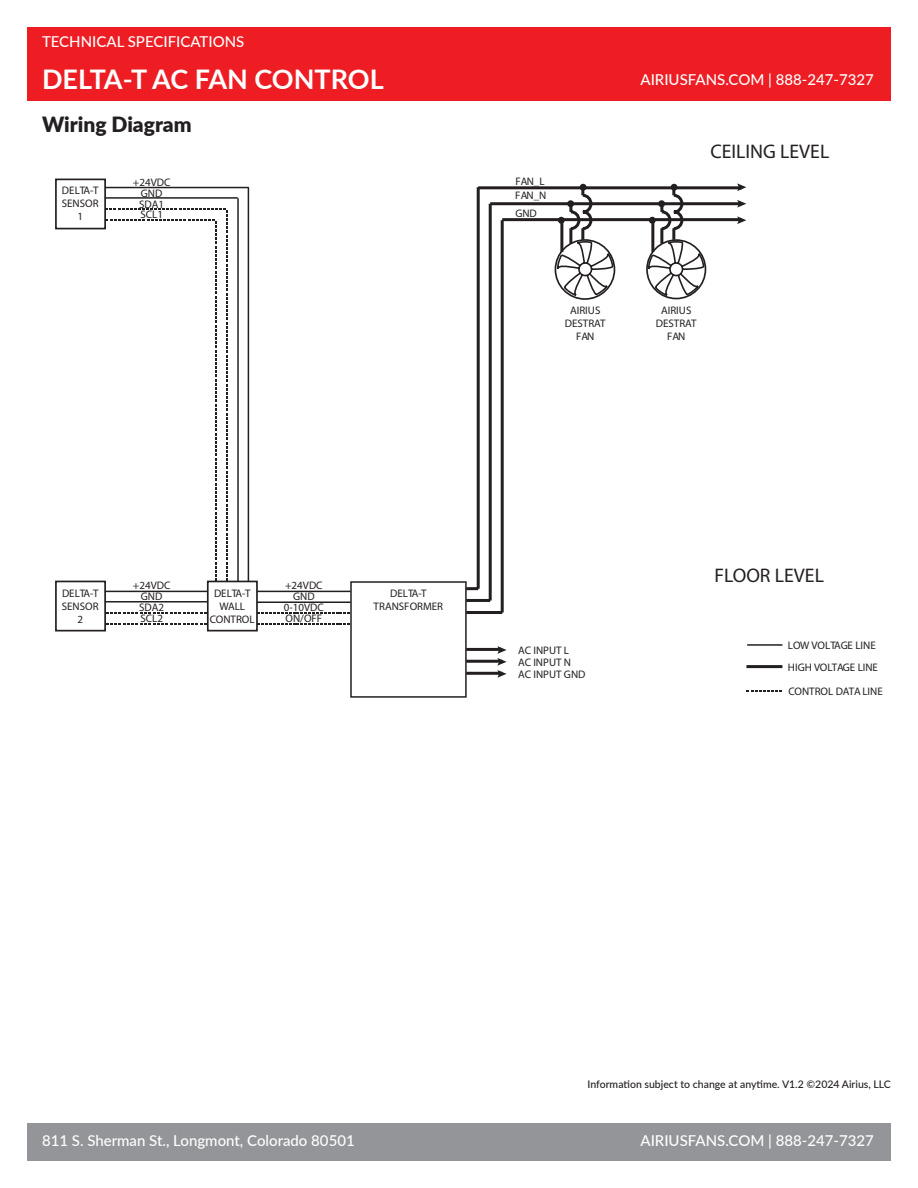
<style>
.page{position:relative;width:918px;height:1188px;background:#fff}
.page>*{position:absolute;margin:0;border:0;box-sizing:border-box;transform-origin:0 0}
.Paragraph_Style_2{font:700 27px "Lato";color:#fff}
.Airius_P{font:900 21px "Lato";color:#231f20}
.t1{font:19.8px "Myriad Pro";color:#231f20}
.Paragraph_Style_2-2{font:500 15px "Lato";color:#fff}
.t2{font:10.95px/13.2px "Myriad Pro";color:#231f20;text-align:center}
.t3{font:500 10.5px "Lato";color:#231f20}
</style>
<div class="page">
<div style="left:27px;top:27px;width:864px;height:73px;background:#ee1d23"></div>
<div style="left:27px;top:1123px;width:864px;height:38px;background:#939598"></div>
<svg style="left:55px;top:178px;width:561px;height:454px"></svg>
<svg style="left:497px;top:646px;width:10px;height:32px"></svg>
<svg style="left:737px;top:183px;width:9px;height:8px"></svg>
<svg style="left:737px;top:200px;width:9px;height:8px"></svg>
<svg style="left:737px;top:216px;width:9px;height:8px"></svg>
<svg style="left:556px;top:184px;width:59px;height:114px"></svg>
<div style="left:567px;top:200px;width:7px;height:7px;background:#231f20;border-radius:50%"></div>
<div style="left:580px;top:184px;width:7px;height:7px;background:#231f20;border-radius:50%"></div>
<div style="left:558px;top:217px;width:7px;height:7px;background:#231f20;border-radius:50%"></div>
<svg style="left:647px;top:184px;width:59px;height:114px"></svg>
<div style="left:658px;top:200px;width:7px;height:7px;background:#231f20;border-radius:50%"></div>
<div style="left:671px;top:184px;width:7px;height:7px;background:#231f20;border-radius:50%"></div>
<div style="left:649px;top:217px;width:7px;height:7px;background:#231f20;border-radius:50%"></div>
<div style="left:350px;top:581px;width:117px;height:117px;border:2px solid #231f20"></div>
<svg style="left:466px;top:587px;width:12px;height:3px"></svg>
<hr style="left:477px;top:187px;width:3px;height:402px;background:#231f20">
<hr style="left:466px;top:599px;width:24px;height:3px;background:#231f20">
<hr style="left:489px;top:204px;width:3px;height:396px;background:#231f20">
<hr style="left:466px;top:611px;width:36px;height:3px;background:#231f20">
<hr style="left:746px;top:665px;width:36px;height:3px;background:#231f20">
<hr style="left:466px;top:648px;width:35px;height:3px;background:#231f20">
<hr style="left:466px;top:660px;width:36px;height:3px;background:#231f20">
<hr style="left:466px;top:672px;width:36px;height:3px;background:#231f20">
<hr style="left:501px;top:220px;width:3px;height:393px;background:#231f20">
<hr style="left:257px;top:591px;width:94px;height:1px;background:#231f20">
<hr style="left:747px;top:644px;width:35px;height:2px;background:#231f20">
<hr style="left:257px;top:601px;width:94px;height:2px;background:#231f20">
<svg style="left:258px;top:612px;width:92px;height:2px"></svg>
<svg style="left:747px;top:691px;width:35px;height:1px"></svg>
<svg style="left:258px;top:623px;width:92px;height:1px"></svg>
<hr style="left:105px;top:591px;width:103px;height:1px;background:#231f20">
<hr style="left:105px;top:601px;width:103px;height:2px;background:#231f20">
<svg style="left:106px;top:612px;width:101px;height:2px"></svg>
<svg style="left:106px;top:623px;width:101px;height:1px"></svg>
<hr style="left:105px;top:187px;width:144px;height:1px;background:#231f20">
<hr style="left:105px;top:197px;width:133px;height:2px;background:#231f20">
<hr style="left:248px;top:187px;width:1px;height:395px;background:#231f20">
<hr style="left:237px;top:198px;width:2px;height:384px;background:#231f20">
<svg style="left:106px;top:208px;width:122px;height:373px"></svg>
<hr style="left:478px;top:186px;width:264px;height:3px;background:#231f20">
<hr style="left:490px;top:202px;width:252px;height:3px;background:#231f20">
<hr style="left:502px;top:218px;width:240px;height:3px;background:#231f20">
<p class="Paragraph_Style_2-2" style="left:42px;top:31px;width:204px">TECHNICAL SPECIFICATIONS</p>
<p class="Paragraph_Style_2" style="left:42px;top:59px;width:343px">DELTA-T AC FAN CONTROL</p>
<p class="Airius_P" style="left:42px;top:109px;width:151px">Wiring Diagram</p>
<p class="t2" style="left:62px;top:183px;width:38px">DELTA-T<br>SENSOR<br>1</p>
<p class="t2" style="left:133px;top:176px;width:39px;line-height:10.9px">+24VDC<br>GND<br>SDA1</p>
<p class="t2" style="left:515px;top:173px;width:33px;line-height:14.7px;text-align:left">FAN_L<br>FAN_N</p>
<p class="t2" style="left:140px;top:208px;width:24px">SCL1</p>
<p class="t2" style="left:515px;top:207px;width:23px">GND</p>
<p class="Paragraph_Style_2-2" style="left:640px;top:69px;width:235px">AIRIUSFANS.COM | 888-247-7327</p>
<h3 class="t1" style="left:710px;top:139px;width:121px">CEILING LEVEL</h3>
<p class="t2" style="left:565px;top:304px;width:42px">AIRIUS<br>DESTRAT<br>FAN</p>
<p class="t2" style="left:656px;top:304px;width:42px">AIRIUS<br>DESTRAT<br>FAN</p>
<p class="t2" style="left:62px;top:586px;width:38px">DELTA-T<br>SENSOR<br>2</p>
<p class="t2" style="left:133px;top:580px;width:39px;line-height:10.9px">+24VDC<br>GND<br>SDA2<br>SCL2</p>
<p class="t2" style="left:284px;top:580px;width:41px;line-height:10.9px">+24VDC<br>GND<br>0-10VDC<br>ON/OFF</p>
<p class="t2" style="left:210px;top:586px;width:46px">DELTA-T<br>WALL<br>CONTROL</p>
<p class="t2" style="left:374px;top:586px;width:71px">DELTA-T<br>TRANSFORMER</p>
<h3 class="t1" style="left:715px;top:563px;width:111px">FLOOR LEVEL</h3>
<p class="t2" style="left:518px;top:643px;width:52px">AC INPUT L</p>
<p class="t2" style="left:788px;top:634px;width:92px;line-height:21.9px;text-align:left">LOW VOLTAGE LINE<br>HIGH VOLTAGE LINE</p>
<p class="t2" style="left:788px;top:685px;width:96px">CONTROL DATA LINE</p>
<p class="t2" style="left:518px;top:656px;width:69px;line-height:12.1px;text-align:left">AC INPUT N<br>AC INPUT GND</p>
<p class="t3" style="left:588px;top:1077px;width:305px">Information subject to change at anytime. V1.2 ©2024 Airius, LLC</p>
<p class="Paragraph_Style_2-2" style="left:42px;top:1130px;width:314px">811 S. Sherman St., Longmont, Colorado 80501</p>
<p class="Paragraph_Style_2-2" style="left:640px;top:1130px;width:235px">AIRIUSFANS.COM | 888-247-7327</p>
</div>
